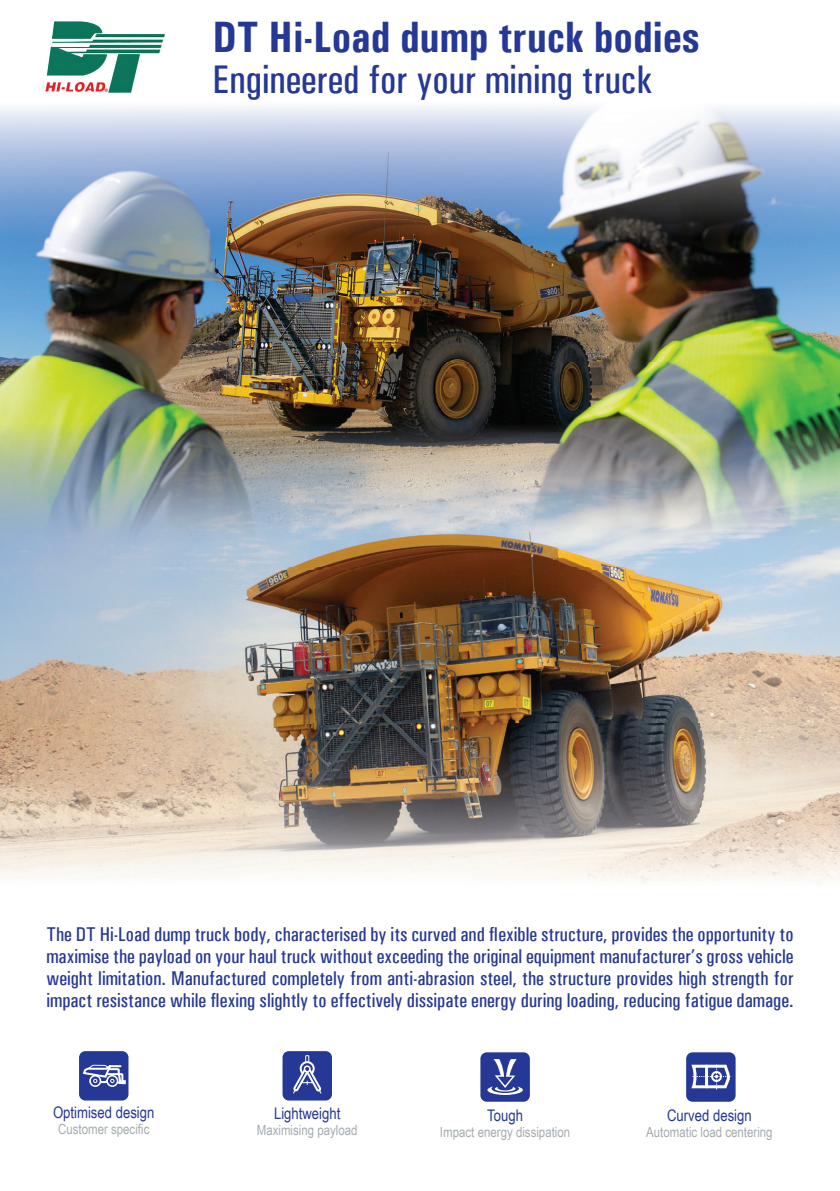
<style>
.page{position:relative;width:840px;height:1191px;background:#fff}
.page>*{position:absolute;margin:0;border:0;box-sizing:border-box;transform-origin:0 0}
.t1{font:700 condensed 44px "Univers";color:#263895}
.t2{font:500 condensed 40px "Univers";color:#263895}
.t3{font:500 condensed 20px/22px "Univers";color:#263895;text-align:justify}
.t4{font:16px "Arial Narrow";color:#263895}
.t5{font:14px "Arial Narrow";color:#a5abaf}
</style>
<div class="page">
<img style="left:0;top:106px;width:839px;height:777px">
<div style="left:79px;top:1051px;width:49px;height:49px;background:#263895;border-radius:6px"></div>
<div style="left:282px;top:1051px;width:50px;height:49px;background:#263895;border-radius:6px"></div>
<div style="left:480px;top:1052px;width:49px;height:49px;background:#263895;border-radius:6px"></div>
<div style="left:685px;top:1052px;width:50px;height:49px;background:#263895;border-radius:6px"></div>
<svg style="left:487px;top:1059px;width:35px;height:36px"></svg>
<svg style="left:691px;top:1064px;width:39px;height:26px"></svg>
<div style="left:106px;top:1075px;width:12px;height:12px;border:2px solid #fff;border-radius:50%"></div>
<div style="left:89px;top:1075px;width:12px;height:12px;border:2px solid #fff;border-radius:50%"></div>
<svg style="left:82px;top:1064px;width:44px;height:21px"></svg>
<svg style="left:293px;top:1055px;width:29px;height:39px"></svg>
<img style="left:45px;top:34px;width:120px;height:58px">
<svg style="left:46px;top:21px;width:95px;height:72px"></svg>
<h1 class="t1" style="left:212px;top:10px;width:488px">DT Hi-Load dump truck bodies</h1>
<h2 class="t2" style="left:212px;top:56px;width:441px">Engineered for your mining truck</h2>
<p class="t3" style="left:46px;top:922px;width:748px">The DT Hi-Load dump truck body, characterised by its curved and flexible structure, provides the opportunity to maximise the payload on your haul truck without exceeding the original equipment manufacturer’s gross vehicle weight limitation. Manufactured completely from anti-abrasion steel, the structure provides high strength for impact resistance while flexing slightly to effectively dissipate energy during loading, reducing fatigue damage.</p>
<p class="t4" style="left:53px;top:1101px;width:103px">Optimised design</p>
<p class="t5" style="left:58px;top:1119px;width:93px">Customer specific</p>
<p class="t4" style="left:274px;top:1102px;width:68px">Lightweight</p>
<p class="t5" style="left:257px;top:1120px;width:102px">Maximising payload</p>
<p class="t4" style="left:487px;top:1103px;width:37px">Tough</p>
<p class="t5" style="left:439px;top:1121px;width:132px">Impact energy dissipation</p>
<p class="t4" style="left:666px;top:1103px;width:86px">Curved design</p>
<p class="t5" style="left:645px;top:1121px;width:128px">Automatic load centering</p>
</div>
